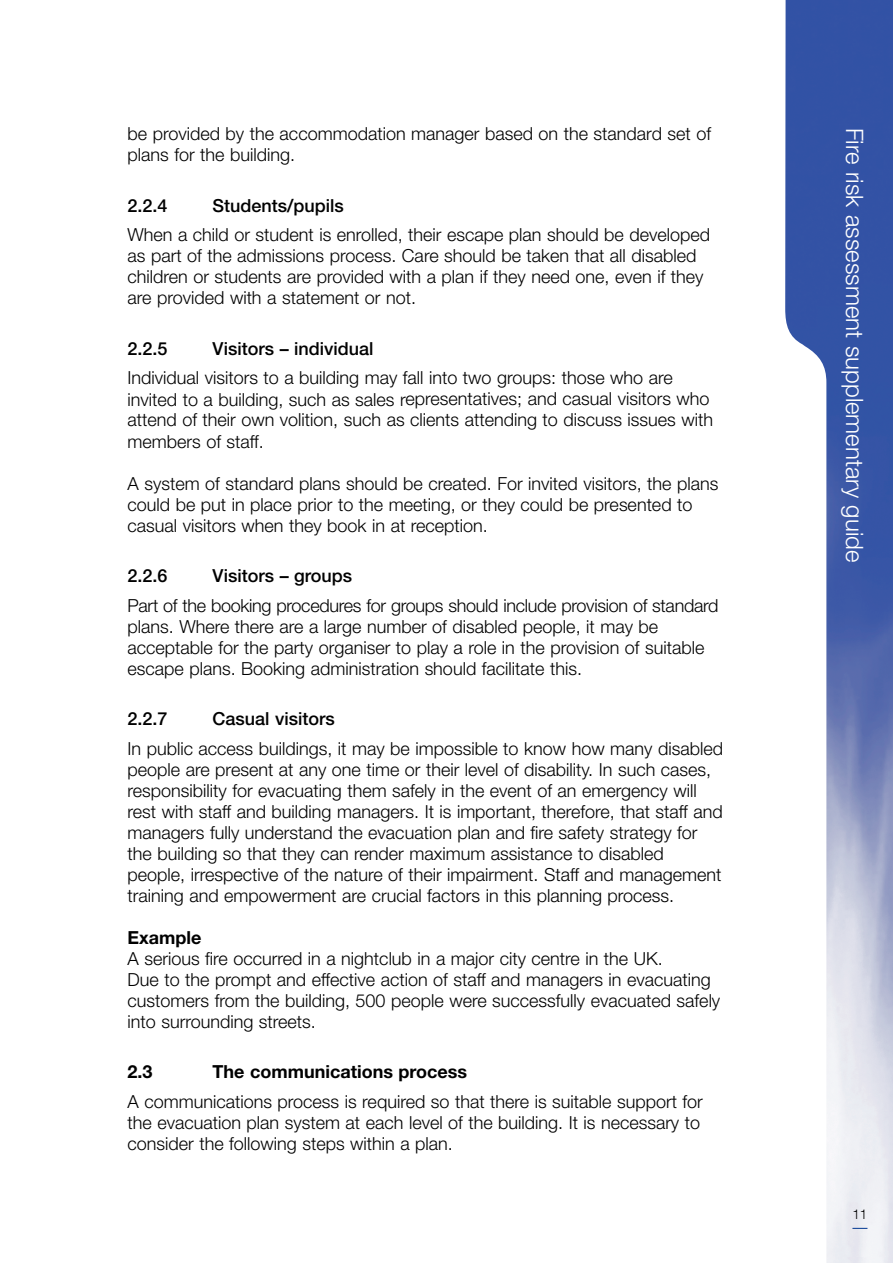
<style>
.page{position:relative;width:893px;height:1263px;background:#fff}
.page>*{position:absolute;margin:0;border:0;box-sizing:border-box;transform-origin:0 0}
.t1{font:300 24px "Helvetica Neue";color:#fff}
.t2{font:300 18px/21px "Helvetica Neue";color:#000}
.t3{font:500 18px "Helvetica Neue";color:#000}
.t4{font:700 18px "Helvetica Neue";color:#000}
.t5{font:300 13.5px "Helvetica Neue";color:#000}
</style>
<div class="page">
<img style="left:785px;top:0;width:108px;height:1263px">
<svg style="left:852px;top:1228px;width:15px;height:1px"></svg>
<p class="t2" style="left:128px;top:125px;width:585px">be provided by the accommodation manager based on the standard set of plans for the building.</p>
<p class="t3" style="left:128px;top:199px;width:42px">2.2.4</p>
<p class="t3" style="left:213px;top:199px;width:133px">Students/pupils</p>
<p class="t2" style="left:128px;top:226px;width:584px">When a child or student is enrolled, their escape plan should be developed as part of the admissions process. Care should be taken that all disabled children or students are provided with a plan if they need one, even if they are provided with a statement or not.</p>
<p class="t3" style="left:128px;top:342px;width:42px">2.2.5</p>
<p class="t3" style="left:213px;top:342px;width:162px">Visitors – individual</p>
<p class="t2" style="left:128px;top:369px;width:587px">Individual visitors to a building may fall into two groups: those who are invited to a building, such as sales representatives; and casual visitors who attend of their own volition, such as clients attending to discuss issues with members of staff.</p>
<p class="t2" style="left:128px;top:474px;width:592px">A system of standard plans should be created. For invited visitors, the plans could be put in place prior to the meeting, or they could be presented to casual visitors when they book in at reception.</p>
<p class="t3" style="left:128px;top:569px;width:42px">2.2.6</p>
<p class="t3" style="left:213px;top:569px;width:141px">Visitors – groups</p>
<p class="t2" style="left:128px;top:596px;width:592px">Part of the booking procedures for groups should include provision of standard plans. Where there are a large number of disabled people, it may be acceptable for the party organiser to play a role in the provision of suitable escape plans. Booking administration should facilitate this.</p>
<p class="t3" style="left:128px;top:712px;width:42px">2.2.7</p>
<p class="t3" style="left:213px;top:712px;width:124px">Casual visitors</p>
<p class="t2" style="left:128px;top:739px;width:597px">In public access buildings, it may be impossible to know how many disabled people are present at any one time or their level of disability. In such cases, responsibility for evacuating them safely in the event of an emergency will rest with staff and building managers. It is important, therefore, that staff and managers fully understand the evacuation plan and fire safety strategy for the building so that they can render maximum assistance to disabled people, irrespective of the nature of their impairment. Staff and management training and empowerment are crucial factors in this planning process.</p>
<p class="t4" style="left:128px;top:931px;width:75px">Example</p>
<p class="t2" style="left:128px;top:949px;width:594px">A serious fire occurred in a nightclub in a major city centre in the UK.<br>Due to the prompt and effective action of staff and managers in evacuating customers from the building, 500 people were successfully evacuated safely into surrounding streets.</p>
<p class="t4" style="left:128px;top:1065px;width:27px">2.3</p>
<p class="t4" style="left:213px;top:1065px;width:256px">The communications process</p>
<p class="t2" style="left:128px;top:1092px;width:577px">A communications process is required so that there is suitable support for the evacuation plan system at each level of the building. It is necessary to consider the following steps within a plan.</p>
<h1 class="t1" style="left:863px;top:128px;width:436px;rotate:90deg">Fire risk assessment supplementary guide</h1>
<p class="t5" style="left:852px;top:1210px;width:17px">11</p>
</div>
